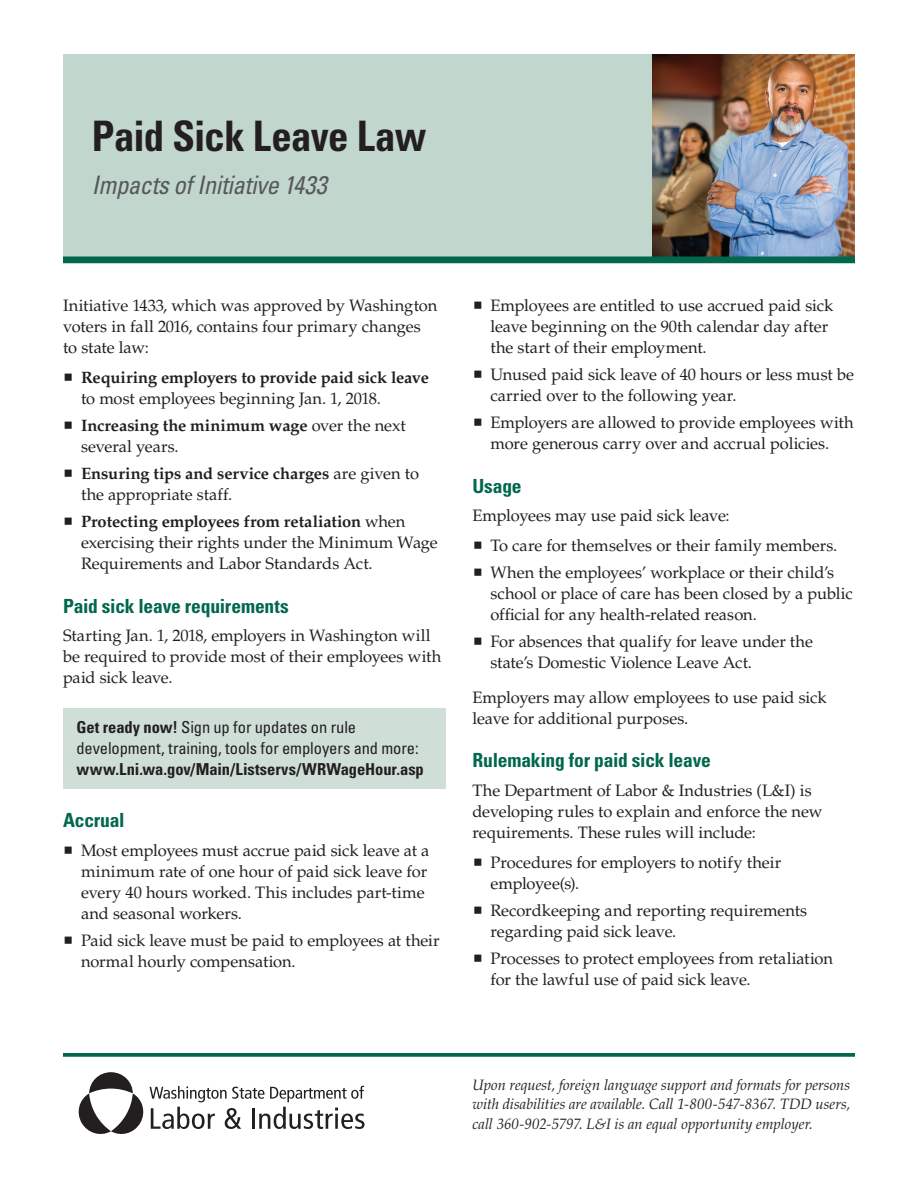
<style>
.page{position:relative;width:918px;height:1188px;background:#fff}
.page>*{position:absolute;margin:0;border:0;box-sizing:border-box;transform-origin:0 0}
.t1{font:700 condensed 42px "Univers LT Std";letter-spacing:-.02em;color:#231f20}
.t2{font:italic condensed 25.5px "Univers LT Std";letter-spacing:-.015em;color:#57585a}
.t3{font:700 condensed 19.5px "Univers LT Std";letter-spacing:-.01em;color:#01674d}
.t4{font:16.5px/21px "Palatino LT Std";letter-spacing:-.005em;color:#231f20}
.t5{font:700 16.5px/27px "Palatino LT Std";letter-spacing:-.01em;color:#231f20}
.t6{font:condensed 16.5px/21px "Univers LT Std";letter-spacing:-.005em;color:#231f20}
.t7{font:700 condensed 16.5px "Univers LT Std";letter-spacing:-.005em;color:#231f20}
.t8{font:italic 15px/19.5px "Palatino LT Std";color:#231f20;text-align:justify}
.s1{font-weight:700}
.s2{font-weight:400}
</style>
<div class="page">
<div style="left:63px;top:708px;width:383px;height:81px;background:#cfdfd8"></div>
<svg style="left:63px;top:1053px;width:792px;height:4px;fill:#01674d"></svg>
<svg style="left:79px;top:1072px;width:286px;height:62px"></svg>
<div style="left:63px;top:54px;width:589px;height:202px;background:#c1d6cd"></div>
<img style="left:652px;top:54px;width:203px;height:202px">
<div style="left:63px;top:256px;width:792px;height:7px;background:#01674d"></div>
<h1 class="t1" style="left:92px;top:111px;width:336px">Paid Sick Leave Law</h1>
<h2 class="t2" style="left:92px;top:169px;width:236px">Impacts of Initiative 1433</h2>
<p class="t4" style="left:63px;top:295px;width:376px">Initiative 1433, which was approved by Washington voters in fall 2016, contains four primary changes to state law:</p>
<p class="t5" style="left:81px;top:364px;width:349px">Requiring employers to provide paid sick leave</p>
<p class="t4" style="left:81px;top:385px;width:326px;line-height:27px">to most employees beginning Jan. 1, 2018.<br><span class="s1">Increasing the minimum wage</span> over the next</p>
<p class="t5" style="left:81px;top:433px;width:340px"><span class="s2">several years.<br></span>Ensuring tips and service charges <span class="s2">are given to</span></p>
<p class="t5" style="left:81px;top:481px;width:326px"><span class="s2">the appropriate staff.<br></span>Protecting employees from retaliation <span class="s2">when</span></p>
<p class="t4" style="left:81px;top:532px;width:358px">exercising their rights under the Minimum Wage<br>Requirements and Labor Standards Act.</p>
<p class="t3" style="left:63px;top:594px;width:227px">Paid sick leave requirements</p>
<p class="t4" style="left:63px;top:625px;width:380px">Starting Jan. 1, 2018, employers in Washington will be required to provide most of their employees with paid sick leave.</p>
<p class="t6" style="left:76px;top:717px;width:344px"><span class="s1">Get ready now!</span> Sign up for updates on rule development, training, tools for employers and more:</p>
<p class="t7" style="left:76px;top:759px;width:349px">www.Lni.wa.gov/Main/Listservs/WRWageHour.asp</p>
<p class="t3" style="left:63px;top:808px;width:63px">Accrual</p>
<p class="t4" style="left:81px;top:840px;width:350px">Most employees must accrue paid sick leave at a minimum rate of one hour of paid sick leave for every 40 hours worked. This includes part-time and seasonal workers.</p>
<p class="t4" style="left:81px;top:930px;width:360px">Paid sick leave must be paid to employees at their normal hourly compensation.</p>
<p class="t4" style="left:490px;top:295px;width:344px">Employees are entitled to use accrued paid sick leave beginning on the 90th calendar day after the start of their employment.</p>
<p class="t4" style="left:490px;top:364px;width:365px">Unused paid sick leave of 40 hours or less must be carried over to the following year.</p>
<p class="t4" style="left:490px;top:412px;width:365px">Employers are allowed to provide employees with more generous carry over and accrual policies.</p>
<p class="t3" style="left:472px;top:474px;width:51px">Usage</p>
<p class="t4" style="left:490px;top:501px;width:348px;line-height:30px;text-indent:-18px">Employees may use paid sick leave:<br>To care for themselves or their family members.</p>
<p class="t4" style="left:490px;top:562px;width:364px">When the employees’ workplace or their child’s school or place of care has been closed by a public official for any health-related reason.</p>
<p class="t4" style="left:490px;top:631px;width:324px">For absences that qualify for leave under the state’s Domestic Violence Leave Act.</p>
<p class="t4" style="left:472px;top:687px;width:356px">Employers may allow employees to use paid sick leave for additional purposes.</p>
<p class="t3" style="left:472px;top:748px;width:240px">Rulemaking for paid sick leave</p>
<p class="t4" style="left:472px;top:780px;width:352px">The Department of Labor &amp; Industries (L&amp;I) is developing rules to explain and enforce the new requirements. These rules will include:</p>
<p class="t4" style="left:490px;top:852px;width:292px">Procedures for employers to notify their employee(s).</p>
<p class="t4" style="left:490px;top:900px;width:318px">Recordkeeping and reporting requirements regarding paid sick leave.</p>
<p class="t4" style="left:490px;top:948px;width:344px">Processes to protect employees from retaliation for the lawful use of paid sick leave.</p>
<p class="t8" style="left:472px;top:1075px;width:379px">Upon request, foreign language support and formats for persons with disabilities are available. Call 1-800-547-8367. TDD users, call 360-902-5797. L&amp;I is an equal opportunity employer.</p>
</div>
